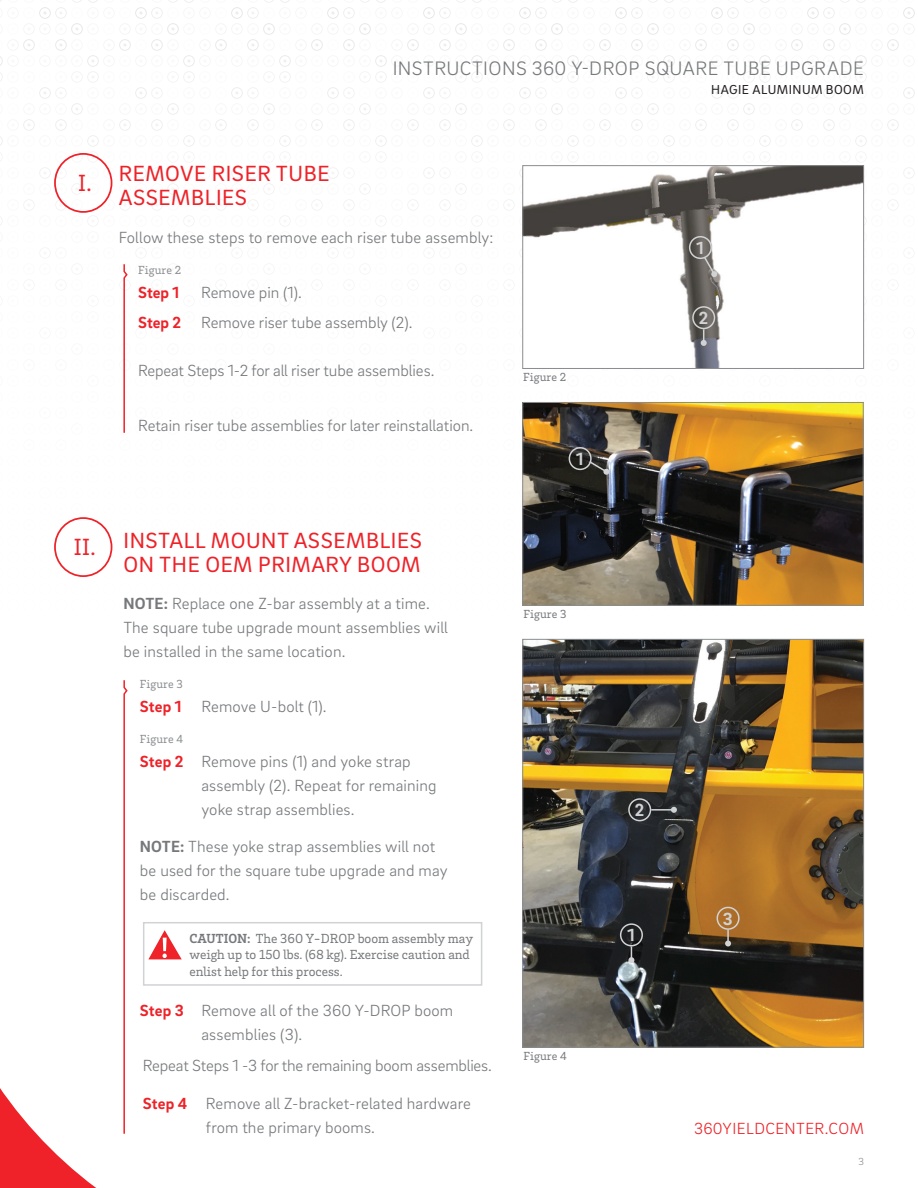
<style>
.page{position:relative;width:918px;height:1188px;background:#fff}
.page>*{position:absolute;margin:0;border:0;box-sizing:border-box;transform-origin:0 0}
.t1{font:24px "Brix Slab";color:#ee2228}
.t2{font:22.5px/24px "Brix Sans";letter-spacing:.025em;color:#ee2228}
.t3{font:300 19.95px "Brix Sans";letter-spacing:.02em;color:#76787b}
.t4{font:700 18px "Brix Sans";color:#d1d2d4}
.t5{font:300 16.5px/24px "Brix Sans";letter-spacing:.01em;color:#76787b}
.t6{font:300 16.5px "Brix Sans";letter-spacing:-.01em;color:#76787b}
.t7{font:300 16.5px "Brix Sans";letter-spacing:.02em;color:#ee2228}
.t8{font:700 16.5px "Brix Sans";color:#ee2228}
.t9{font:13.5px/16.5px "Brix Slab";color:#76787b}
.t10{font:13.35px "Brix Sans";letter-spacing:.035em;color:#231f20}
.t11{font:12px "Brix Slab";letter-spacing:.01em;color:#8a8c8f}
.t12{font:12px "Brix Slab";letter-spacing:.01em;color:#76787b}
.t13{font:300 10.5px "Brix Slab";color:#8a8c8f}
.s1{font-weight:700;color:#ee2228}
.s2{font-weight:700}
</style>
<div class="page">
<svg style="left:0;top:959px;width:182px;height:229px"></svg>
<div style="left:143px;top:922px;width:339px;height:64px;border:2px solid #d1d2d4"></div>
<svg style="left:148px;top:930px;width:34px;height:29px"></svg>
<svg style="left:123px;top:680px;width:6px;height:455px"></svg>
<svg style="left:123px;top:264px;width:5px;height:169px"></svg>
<div style="left:54px;top:517px;width:58px;height:60px;border:2px solid #ee2228;border-radius:50%"></div>
<div style="left:54px;top:153px;width:58px;height:60px;border:2px solid #ee2228;border-radius:50%"></div>
<img style="left:524px;top:641px;width:338px;height:405px">
<div style="left:522px;top:639px;width:342px;height:409px;border:1px solid #8a8c8f"></div>
<img style="left:524px;top:167px;width:338px;height:200px">
<div style="left:522px;top:165px;width:342px;height:204px;border:1px solid #8a8c8f"></div>
<svg style="left:702px;top:255px;width:16px;height:22px"></svg>
<svg style="left:628px;top:947px;width:6px;height:16px"></svg>
<svg style="left:725px;top:930px;width:6px;height:17px"></svg>
<hr style="left:651px;top:809px;width:23px;height:2px;background:#d1d2d4">
<svg style="left:671px;top:807px;width:6px;height:6px"></svg>
<svg style="left:701px;top:329px;width:6px;height:17px"></svg>
<div style="left:620px;top:923px;width:23px;height:24px;border:2px solid #d1d2d4;border-radius:50%"></div>
<div style="left:717px;top:907px;width:23px;height:23px;border:2px solid #d1d2d4;border-radius:50%"></div>
<div style="left:628px;top:798px;width:23px;height:23px;border:2px solid #d1d2d4;border-radius:50%"></div>
<div style="left:692px;top:306px;width:23px;height:23px;border:2px solid #d1d2d4;border-radius:50%"></div>
<div style="left:689px;top:236px;width:23px;height:23px;border:2px solid #d1d2d4;border-radius:50%"></div>
<img style="left:524px;top:404px;width:338px;height:200px">
<div style="left:522px;top:402px;width:342px;height:204px;border:1px solid #8a8c8f"></div>
<svg style="left:588px;top:460px;width:22px;height:15px"></svg>
<div style="left:569px;top:447px;width:23px;height:23px;border:2px solid #d1d2d4;border-radius:50%"></div>
<p class="t3" style="left:393px;top:55px;width:473px">INSTRUCTIONS 360 Y-DROP SQUARE TUBE UPGRADE</p>
<p class="t10" style="left:711px;top:81px;width:154px">HAGIE ALUMINUM BOOM</p>
<h1 class="t1" style="left:78px;top:167px;width:15px">I.</h1>
<h2 class="t2" style="left:119px;top:161px;width:212px">REMOVE RISER TUBE<br>ASSEMBLIES</h2>
<p class="t5" style="left:119px;top:225px;width:376px">Follow these steps to remove each riser tube assembly:</p>
<p class="t11" style="left:138px;top:262px;width:44px">Figure 2</p>
<p class="t8" style="left:138px;top:281px;width:42px">Step 1</p>
<p class="t5" style="left:138px;top:276px;width:276px;line-height:30.8px;text-indent:63px">Remove pin (1).<br><span class="s1">Step 2</span> Remove riser tube assembly (2).</p>
<p class="t5" style="left:138px;top:358px;width:298px">Repeat Steps 1-2 for all riser tube assemblies.</p>
<p class="t5" style="left:138px;top:413px;width:337px">Retain riser tube assemblies for later reinstallation.</p>
<h1 class="t1" style="left:74px;top:531px;width:23px">II.</h1>
<h2 class="t2" style="left:124px;top:527px;width:300px">INSTALL MOUNT ASSEMBLIES<br>ON THE OEM PRIMARY BOOM</h2>
<p class="t5" style="left:123px;top:591px;width:326px"><span class="s2">NOTE:</span> Replace one Z-bar assembly at a time.<br>The square tube upgrade mount assemblies will be installed in the same location.</p>
<p class="t11" style="left:140px;top:676px;width:44px">Figure 3</p>
<p class="t5" style="left:140px;top:694px;width:188px"><span class="s1">Step 1</span> Remove U-bolt (1).</p>
<p class="t11" style="left:140px;top:731px;width:45px">Figure 4</p>
<p class="t5" style="left:201px;top:749px;width:237px;text-indent:-61px"><span class="s1">Step 2</span> Remove pins (1) and yoke strap assembly (2). Repeat for remaining yoke strap assemblies.</p>
<p class="t5" style="left:140px;top:834px;width:309px"><span class="s2">NOTE:</span> These yoke strap assemblies will not be used for the square tube upgrade and may be discarded.</p>
<p class="t9" style="left:189px;top:929px;width:285px"><span class="s2">CAUTION:</span> The 360 Y-DROP boom assembly may weigh up to 150 lbs. (68 kg). Exercise caution and enlist help for this process.</p>
<p class="t5" style="left:201px;top:998px;width:253px;text-indent:-61px"><span class="s1">Step 3</span> Remove all of the 360 Y-DROP boom assemblies (3).</p>
<p class="t6" style="left:143px;top:1055px;width:350px">Repeat Steps 1 -3 for the remaining boom assemblies.</p>
<p class="t5" style="left:206px;top:1091px;width:267px;text-indent:-63px"><span class="s1">Step 4</span> Remove all Z-bracket-related hardware from the primary booms.</p>
<p class="t12" style="left:523px;top:370px;width:44px">Figure 2</p>
<p class="t4" style="left:576px;top:447px;width:9px">1</p>
<p class="t12" style="left:524px;top:606px;width:44px">Figure 3</p>
<p class="t12" style="left:524px;top:1048px;width:45px">Figure 4</p>
<p class="t4" style="left:635px;top:798px;width:11px">2</p>
<p class="t4" style="left:628px;top:924px;width:9px">1</p>
<p class="t4" style="left:697px;top:236px;width:9px">1</p>
<p class="t4" style="left:699px;top:306px;width:11px">2</p>
<p class="t4" style="left:723px;top:907px;width:11px">3</p>
<p class="t7" style="left:694px;top:1118px;width:171px">360YIELDCENTER.COM</p>
<p class="t13" style="left:858px;top:1155px;width:7px">3</p>
</div>
